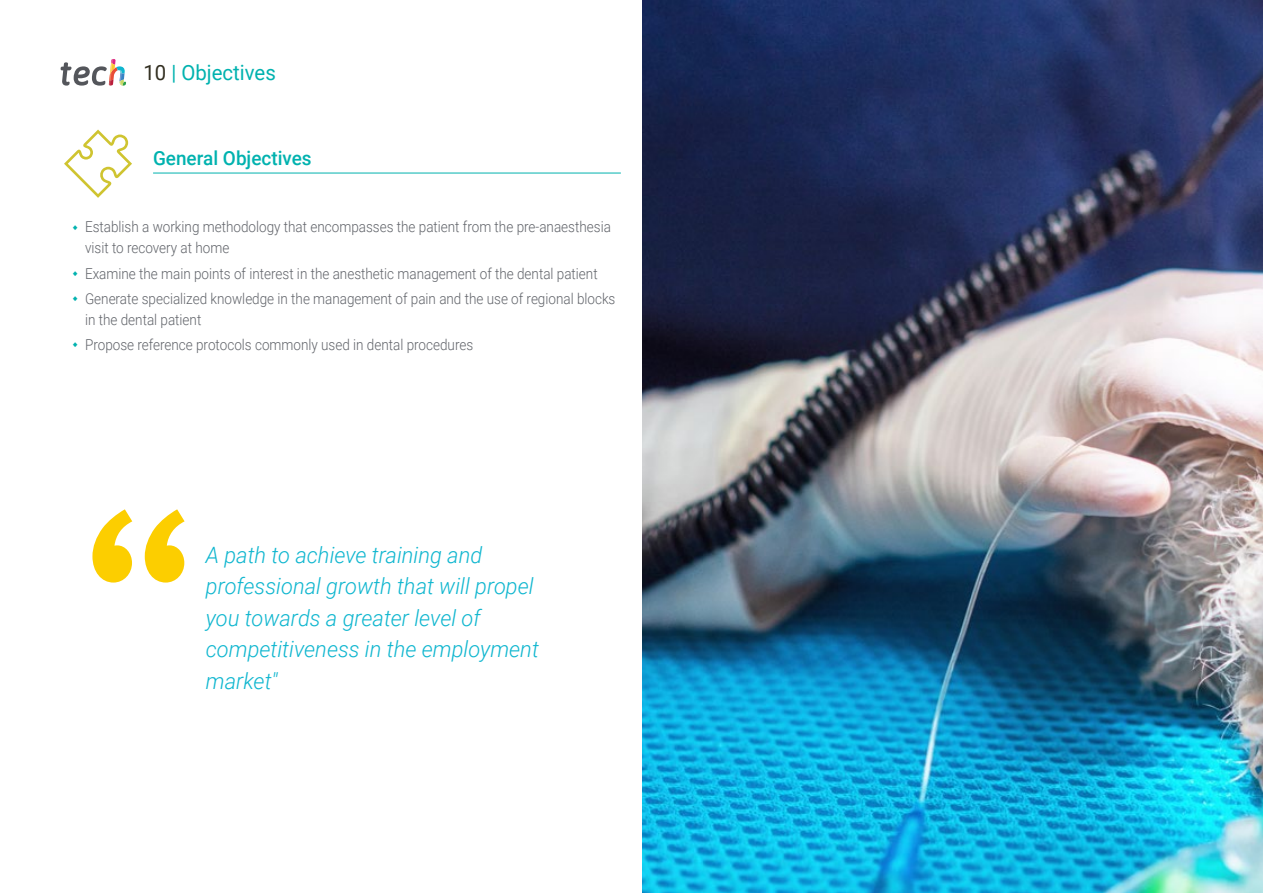
<style>
.page{position:relative;width:1263px;height:893px;background:#fff}
.page>*{position:absolute;margin:0;border:0;box-sizing:border-box;transform-origin:0 0}
.t1{font:italic 300 22.5px/31.5px "Roboto";color:#0fb6cf}
.t2{font:21px "Roboto";color:#00b2af}
.t3{font:500 19.5px "Roboto";color:#00b2af}
.t4{font:300 15px/25.2px "Roboto";color:#61646a;scale:.9 1}
.s1{color:#312e20}
</style>
<div class="page">
<img style="left:642px;top:0;width:621px;height:893px">
<hr style="left:153px;top:173px;width:468px;height:1px;background:#00b2af">
<svg style="left:64px;top:130px;width:68px;height:68px"></svg>
<svg style="left:92px;top:509px;width:93px;height:74px"></svg>
<svg style="left:61px;top:59px;width:65px;height:27px"></svg>
<h2 class="t2" style="left:144px;top:57px;width:134px"><span class="s1">10</span> | Objectives</h2>
<h3 class="t3" style="left:153px;top:144px;width:160px">General Objectives</h3>
<p class="t4" style="left:85px;top:216px;width:586px;line-height:21px">Establish a working methodology that encompasses the patient from the pre-anaesthesia visit to recovery at home</p>
<p class="t4" style="left:85px;top:260px;width:591px">Examine the main points of interest in the anesthetic management of the dental patient<br>Generate specialized knowledge in the management of pain and the use of regional blocks</p>
<p class="t4" style="left:85px;top:306px;width:433px">in the dental patient<br>Propose reference protocols commonly used in dental procedures</p>
<h1 class="t1" style="left:206px;top:538px;width:335px">A path to achieve training and professional growth that will propel you towards a greater level of competitiveness in the employment market"</h1>
</div>
